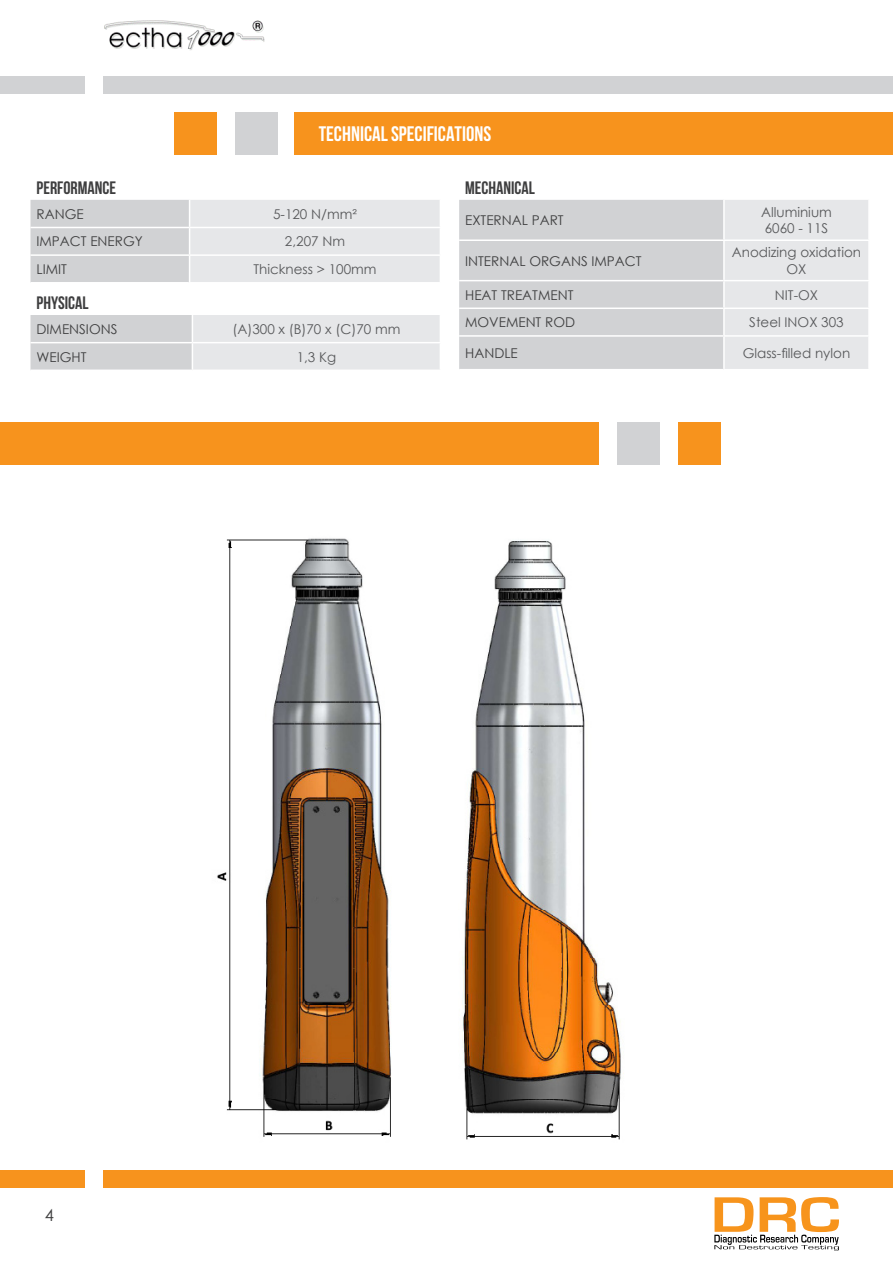
<style>
.page{position:relative;width:893px;height:1263px;background:#fff}
.page>*{position:absolute;margin:0;border:0;box-sizing:border-box;transform-origin:0 0}
.t1{font:700 21px "Bebas Neue";color:#fff}
.t2{font:700 18px "Bebas Neue";color:#3e3e3f}
.t3{font:16.5px "Century Gothic";color:#3e3e3f}
.t4{font:13.5px/16.2px "Century Gothic";color:#57585a;text-align:center}
.t5{font:13.5px "Century Gothic";color:#3e3e3f}
</style>
<div class="page">
<img style="left:104px;top:20px;width:161px;height:30px">
<div style="left:295px;top:112px;width:598px;height:42px;background:#f7931d"></div>
<div style="left:174px;top:112px;width:42px;height:42px;background:#f7931d"></div>
<div style="left:235px;top:112px;width:43px;height:42px;background:#d1d2d4"></div>
<svg style="left:31px;top:200px;width:409px;height:82px;background:#dfe0e2"></svg>
<svg style="left:31px;top:315px;width:409px;height:55px;background:#dfdfe1"></svg>
<svg style="left:459px;top:200px;width:409px;height:169px;background:#d8d9db"></svg>
<hr style="left:723px;top:200px;width:2px;height:39px;background:#fff">
<hr style="left:459px;top:239px;width:265px;height:2px;background:#fff">
<hr style="left:724px;top:239px;width:146px;height:2px;background:#fff">
<hr style="left:723px;top:241px;width:2px;height:39px;background:#fff">
<hr style="left:723px;top:280px;width:147px;height:1px;background:#fff">
<hr style="left:723px;top:281px;width:2px;height:26px;background:#fff">
<hr style="left:723px;top:307px;width:147px;height:2px;background:#fff">
<hr style="left:723px;top:309px;width:2px;height:26px;background:#fff">
<hr style="left:723px;top:335px;width:147px;height:2px;background:#fff">
<hr style="left:723px;top:337px;width:2px;height:32px;background:#fff">
<hr style="left:459px;top:280px;width:264px;height:1px;background:#fff">
<hr style="left:459px;top:307px;width:264px;height:2px;background:#fff">
<hr style="left:459px;top:335px;width:264px;height:2px;background:#fff">
<div style="left:0;top:422px;width:598px;height:43px;background:#f7931d"></div>
<div style="left:617px;top:422px;width:43px;height:43px;background:#d1d2d4"></div>
<div style="left:678px;top:422px;width:43px;height:43px;background:#f7931d"></div>
<img style="left:173px;top:538px;width:494px;height:633px">
<div style="left:0;top:1171px;width:893px;height:17px;background:#f7931d"></div>
<div style="left:85px;top:1165px;width:17px;height:31px;background:#fff"></div>
<div style="left:0;top:76px;width:893px;height:17px;background:#d1d2d4"></div>
<div style="left:85px;top:71px;width:17px;height:30px;background:#fff"></div>
<img style="left:715px;top:1197px;width:124px;height:35px">
<img style="left:714px;top:1234px;width:120px;height:11px">
<img style="left:714px;top:1245px;width:125px;height:5px">
<p class="t1" style="left:319px;top:122px;width:174px">TECHNICAL SPECIFICATIONS</p>
<p class="t2" style="left:37px;top:178px;width:81px">PERFORMANCE</p>
<p class="t5" style="left:37px;top:204px;width:49px">RANGE</p>
<p class="t4" style="left:273px;top:206px;width:85px">5-120 N/mm²</p>
<p class="t5" style="left:37px;top:232px;width:108px">IMPACT ENERGY</p>
<p class="t4" style="left:285px;top:233px;width:62px">2,207 Nm</p>
<p class="t5" style="left:37px;top:260px;width:32px">LIMIT</p>
<p class="t4" style="left:253px;top:261px;width:125px">Thickness &gt; 100mm</p>
<p class="t2" style="left:37px;top:293px;width:54px">PHYSICAL</p>
<p class="t5" style="left:37px;top:320px;width:82px">DIMENSIONS</p>
<p class="t4" style="left:232px;top:321px;width:169px">(A)300 x (B)70 x (C)70 mm</p>
<p class="t5" style="left:37px;top:347px;width:51px">WEIGHT</p>
<p class="t4" style="left:297px;top:348px;width:41px">1,3 Kg</p>
<p class="t2" style="left:465px;top:178px;width:71px">MECHANICAL</p>
<p class="t5" style="left:465px;top:211px;width:100px">EXTERNAL PART</p>
<p class="t4" style="left:761px;top:204px;width:72px">Alluminium</p>
<p class="t4" style="left:765px;top:220px;width:65px">6060 - 11S</p>
<p class="t5" style="left:465px;top:251px;width:178px">INTERNAL ORGANS IMPACT</p>
<p class="t4" style="left:732px;top:244px;width:131px">Anodizing oxidation<br>OX</p>
<p class="t5" style="left:465px;top:285px;width:110px">HEAT TREATMENT</p>
<p class="t4" style="left:775px;top:286px;width:45px">NIT-OX</p>
<p class="t5" style="left:465px;top:313px;width:111px">MOVEMENT ROD</p>
<p class="t4" style="left:749px;top:314px;width:96px">Steel INOX 303</p>
<p class="t5" style="left:465px;top:344px;width:54px">HANDLE</p>
<p class="t4" style="left:743px;top:345px;width:109px">Glass-filled nylon</p>
<p class="t3" style="left:45px;top:1204px;width:11px">4</p>
</div>
